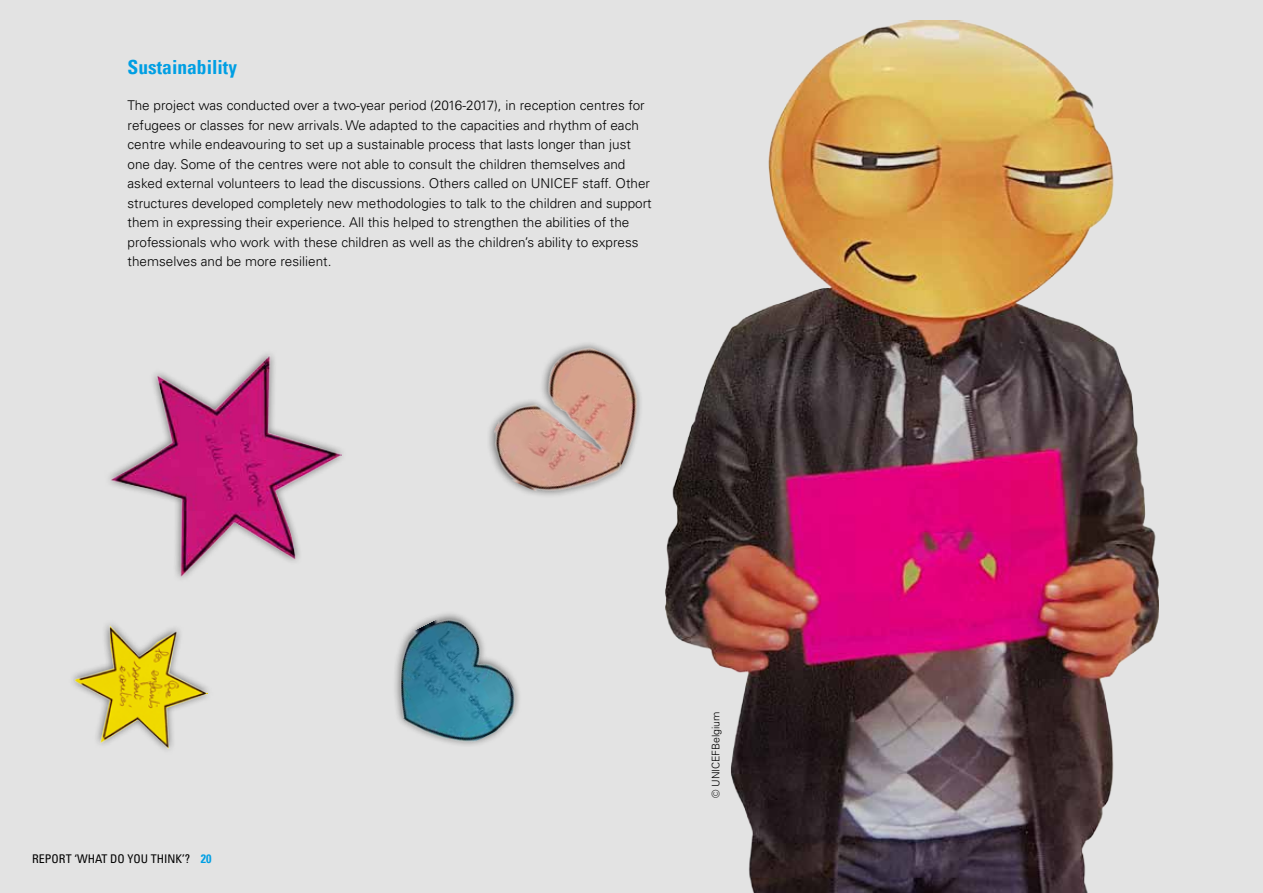
<style>
.page{position:relative;width:1263px;height:893px;background:#e3e3e3}
.page>*{position:absolute;margin:0;border:0;box-sizing:border-box;transform-origin:0 0}
.t1{font:700 condensed 19.5px "Univers LT Pro";color:#009fe3}
.t2{font:300 13.5px/19.5px "Univers LT Pro 45";color:#000}
.t3{font:condensed 12px "Univers LT Pro";color:#000}
.t4{font:300 10.5px "Univers LT Pro 45";color:#000}
.s1{font-weight:700;color:#009fe3}
</style>
<div class="page">
<img style="left:665px;top:20px;width:494px;height:873px">
<img style="left:111px;top:355px;width:230px;height:221px">
<img style="left:395px;top:613px;width:124px;height:132px">
<img style="left:76px;top:625px;width:131px;height:123px">
<img style="left:489px;top:343px;width:152px;height:153px">
<h1 class="t1" style="left:128px;top:55px;width:111px">Sustainability</h1>
<p class="t2" style="left:128px;top:95px;width:526px">The project was conducted over a two-year period (2016-2017), in reception centres for refugees or classes for new arrivals. We adapted to the capacities and rhythm of each centre while endeavouring to set up a sustainable process that lasts longer than just one day. Some of the centres were not able to consult the children themselves and asked external volunteers to lead the discussions. Others called on UNICEF staff. Other structures developed completely new methodologies to talk to the children and support them in expressing their experience. All this helped to strengthen the abilities of the professionals who work with these children as well as the children’s ability to express themselves and be more resilient.</p>
<p class="t3" style="left:32px;top:851px;width:181px">REPORT ‘WHAT DO YOU THINK’? <span class="s1">20</span></p>
<p class="t4" style="left:709px;top:798px;width:88px;rotate:-90deg">© UNICEFBelgium</p>
</div>
